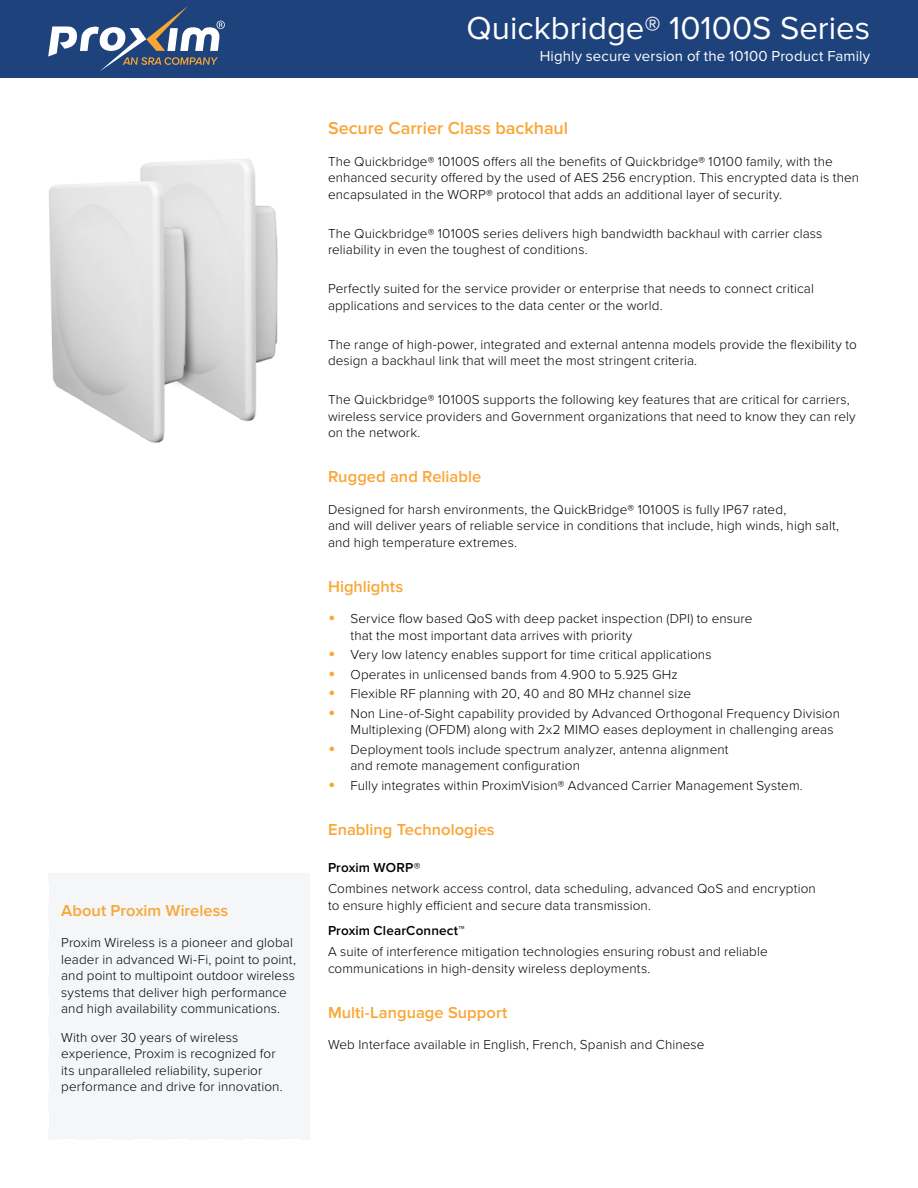
<style>
.page{position:relative;width:918px;height:1188px;background:#fff}
.page>*{position:absolute;margin:0;border:0;box-sizing:border-box;transform-origin:0 0}
.t1{font:33px "Proxima Nova";color:#fff}
.t2{font:600 18px "Proxima Nova";letter-spacing:-.005em;color:#faa636}
.t3{font:600 16.5px "Proxima Nova";color:#faa636}
.t4{font:15px "Proxima Nova";letter-spacing:.005em;color:#fff}
.t5{font:300 13.5px/16.5px "Proxima Nova";letter-spacing:.01em;color:#000}
.t6{font:600 13.5px "Proxima Nova";letter-spacing:.01em;color:#000}
.s1{font-weight:400;font-size:21px;color:#faa636}
</style>
<div class="page">
<div style="left:0;top:0;width:918px;height:77px;background:#1e427c"></div>
<svg style="left:48px;top:6px;width:177px;height:65px"></svg>
<div style="left:48px;top:873px;width:262px;height:267px;background:#f4f6f8"></div>
<img style="left:49px;top:159px;width:229px;height:284px">
<p class="t3" style="left:61px;top:901px;width:169px">About Proxim Wireless</p>
<p class="t5" style="left:61px;top:934px;width:236px">Proxim Wireless is a pioneer and global leader in advanced Wi-Fi, point to point, and point to multipoint outdoor wireless systems that deliver high performance and high availability communications.</p>
<p class="t5" style="left:61px;top:1028px;width:223px">With over 30 years of wireless experience, Proxim is recognized for its unparalleled reliability, superior performance and drive for innovation.</p>
<h1 class="t1" style="left:467px;top:9px;width:405px">Quickbridge® 10100S Series</h1>
<p class="t4" style="left:540px;top:47px;width:332px">Highly secure version of the 10100 Product Family</p>
<h2 class="t2" style="left:328px;top:118px;width:242px">Secure Carrier Class backhaul</h2>
<p class="t5" style="left:328px;top:152px;width:533px">The Quickbridge® 10100S offers all the benefits of Quickbridge® 10100 family, with the enhanced security offered by the used of AES 256 encryption. This encrypted data is then encapsulated in the WORP® protocol that adds an additional layer of security.</p>
<p class="t5" style="left:328px;top:224px;width:496px">The Quickbridge® 10100S series delivers high bandwidth backhaul with carrier class reliability in even the toughest of conditions.</p>
<p class="t5" style="left:328px;top:280px;width:487px">Perfectly suited for the service provider or enterprise that needs to connect critical applications and services to the data center or the world.</p>
<p class="t5" style="left:328px;top:335px;width:530px">The range of high-power, integrated and external antenna models provide the flexibility to design a backhaul link that will meet the most stringent criteria.</p>
<p class="t5" style="left:328px;top:391px;width:529px">The Quickbridge® 10100S supports the following key features that are critical for carriers, wireless service providers and Government organizations that need to know they can rely on the network.</p>
<p class="t3" style="left:328px;top:467px;width:155px">Rugged and Reliable</p>
<p class="t5" style="left:328px;top:500px;width:513px">Designed for harsh environments, the QuickBridge® 10100S is fully IP67 rated,<br>and will deliver years of reliable service in conditions that include, high winds, high salt, and high temperature extremes.</p>
<p class="t3" style="left:328px;top:577px;width:77px">Highlights</p>
<p class="t5" style="left:351px;top:610px;width:403px;text-indent:-22px"><span class="s1">•</span> Service flow based QoS with deep packet inspection (DPI) to ensure that the most important data arrives with priority</p>
<p class="t5" style="left:328px;top:646px;width:385px"><span class="s1">•</span> Very low latency enables support for time critical applications</p>
<p class="t5" style="left:328px;top:665px;width:351px"><span class="s1">•</span> Operates in unlicensed bands from 4.900 to 5.925 GHz</p>
<p class="t5" style="left:328px;top:685px;width:365px"><span class="s1">•</span> Flexible RF planning with 20, 40 and 80 MHz channel size</p>
<p class="t5" style="left:351px;top:704px;width:491px;text-indent:-22px"><span class="s1">•</span> Non Line-of-Sight capability provided by Advanced Orthogonal Frequency Division<br>Multiplexing (OFDM) along with 2x2 MIMO eases deployment in challenging areas</p>
<p class="t5" style="left:351px;top:740px;width:380px;text-indent:-22px"><span class="s1">•</span> Deployment tools include spectrum analyzer, antenna alignment and remote management configuration</p>
<p class="t5" style="left:328px;top:776px;width:476px"><span class="s1">•</span> Fully integrates within ProximVision® Advanced Carrier Management System.</p>
<p class="t3" style="left:328px;top:820px;width:168px">Enabling Technologies</p>
<p class="t6" style="left:328px;top:860px;width:94px">Proxim WORP®</p>
<p class="t5" style="left:328px;top:880px;width:489px">Combines network access control, data scheduling, advanced QoS and encryption to ensure highly efficient and secure data transmission.</p>
<p class="t6" style="left:328px;top:923px;width:138px">Proxim ClearConnect™</p>
<p class="t5" style="left:328px;top:943px;width:441px">A suite of interference mitigation technologies ensuring robust and reliable communications in high-density wireless deployments.</p>
<p class="t3" style="left:328px;top:1003px;width:181px">Multi-Language Support</p>
<p class="t5" style="left:328px;top:1036px;width:378px">Web Interface available in English, French, Spanish and Chinese</p>
</div>
